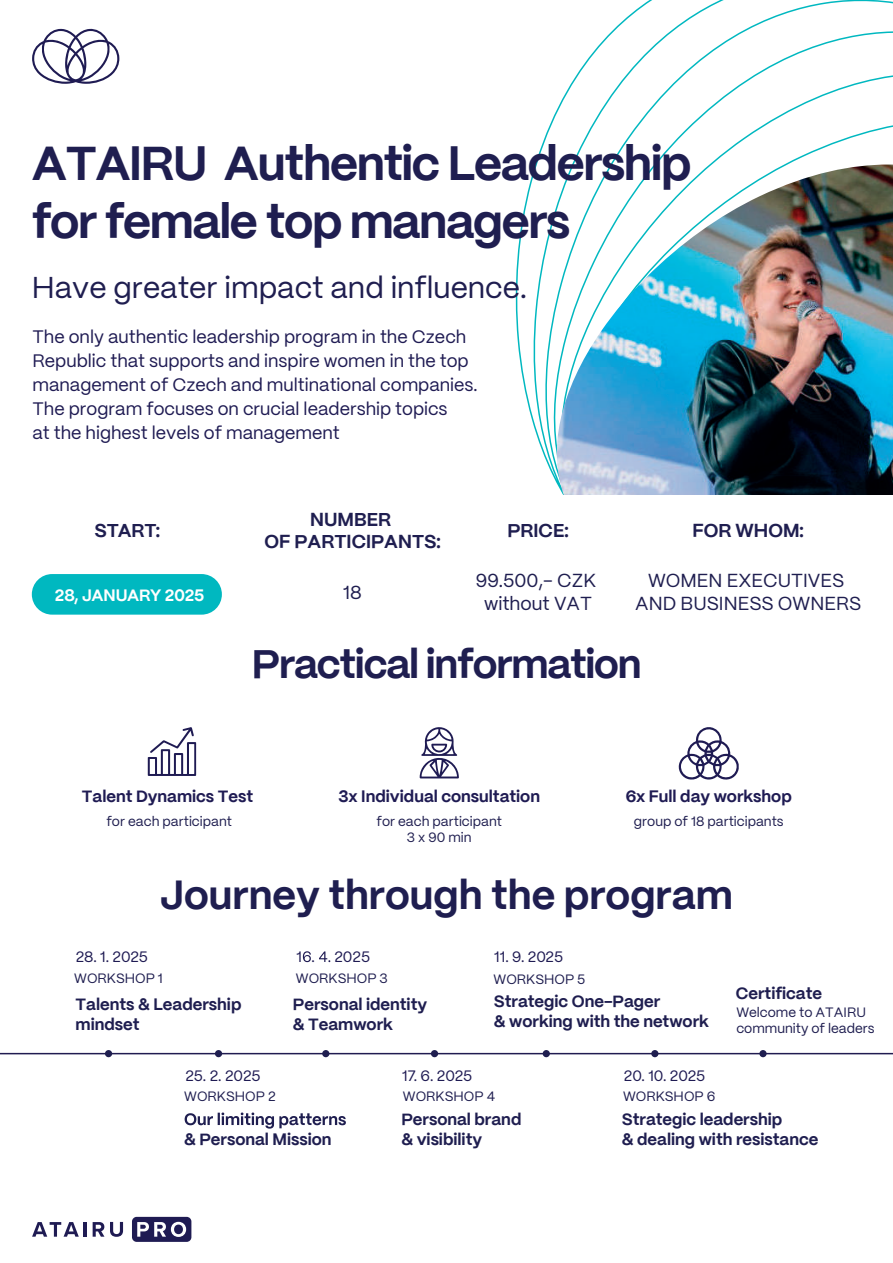
<style>
.page{position:relative;width:893px;height:1263px;background:#fff}
.page>*{position:absolute;margin:0;border:0;box-sizing:border-box;transform-origin:0 0}
.t1{font:700 48px/57.6px "PP Mori";letter-spacing:-.03em;color:#1f1e50}
.t2{font:700 40.5px "PP Mori";color:#1f1e50}
.t3{font:700 40.5px "PP Mori";letter-spacing:-.03em;color:#1f1e50}
.t4{font:30px "PP Mori";color:#1f1e50}
.t5{font:18.75px/22.5px "PP Mori";color:#1f1e50;text-align:center}
.t6{font:700 18.75px/22.5px "PP Mori";color:#1f1e50;text-align:center}
.t7{font:18px/24px "PP Mori";color:#1f1b53}
.t8{font:700 16.5px/19.8px "PP Mori";color:#1f1e50}
.t9{font:700 16.5px "PP Mori";color:#1f1b53}
.t10{font:700 16.5px "PP Mori";letter-spacing:-.005em;color:#fff}
.t11{font:15px "PP Mori";color:#1f1b53}
.t12{font:13.5px/16.2px "PP Mori";color:#1f1e50;text-align:center}
</style>
<div class="page">
<svg style="left:515px;top:0;width:378px;height:463px"></svg>
<img style="left:547px;top:165px;width:346px;height:330px">
<svg style="left:32px;top:28px;width:88px;height:56px"></svg>
<div style="left:32px;top:574px;width:190px;height:41px;background:#00b8c0;border-radius:20px"></div>
<hr style="left:0;top:1053px;width:893px;height:1px;background:#211c51">
<svg style="left:185px;top:1112px;width:161px;height:16px"></svg>
<div style="left:105px;top:1050px;width:7px;height:7px;background:#1f1e50;border-radius:50%"></div>
<div style="left:215px;top:1050px;width:7px;height:7px;background:#1f1e50;border-radius:50%"></div>
<div style="left:322px;top:1050px;width:7px;height:7px;background:#1f1e50;border-radius:50%"></div>
<div style="left:431px;top:1050px;width:7px;height:7px;background:#1f1e50;border-radius:50%"></div>
<div style="left:543px;top:1050px;width:7px;height:7px;background:#1f1e50;border-radius:50%"></div>
<div style="left:651px;top:1050px;width:7px;height:7px;background:#1f1e50;border-radius:50%"></div>
<svg style="left:148px;top:727px;width:48px;height:49px"></svg>
<svg style="left:678px;top:727px;width:61px;height:53px"></svg>
<svg style="left:420px;top:727px;width:39px;height:51px"></svg>
<svg style="left:93px;top:1222px;width:11px;height:15px"></svg>
<svg style="left:110px;top:1222px;width:13px;height:15px"></svg>
<svg style="left:32px;top:1222px;width:47px;height:15px"></svg>
<hr style="left:83px;top:1222px;width:4px;height:15px;background:#1f1b53">
<div style="left:132px;top:1217px;width:59px;height:25px;background:#1f1b53;border-radius:5px"></div>
<svg style="left:137px;top:1222px;width:49px;height:15px"></svg>
<div style="left:759px;top:1050px;width:8px;height:7px;background:#1f1e50;border-radius:50%"></div>
<svg style="left:303px;top:951px;width:8px;height:11px"></svg>
<svg style="left:319px;top:951px;width:11px;height:11px"></svg>
<h1 class="t1" style="left:32px;top:132px;width:661px">ATAIRU Authentic Leadership for female top managers</h1>
<h3 class="t4" style="left:32px;top:262px;width:497px">Have greater impact and influence.</h3>
<p class="t7" style="left:32px;top:324px;width:447px">The only authentic leadership program in the Czech Republic that supports and inspire women in the top management of Czech and multinational companies.<br>The program focuses on crucial leadership topics<br>at the highest levels of management</p>
<p class="t6" style="left:264px;top:507px;width:178px">NUMBER<br>OF PARTICIPANTS:</p>
<p class="t5" style="left:343px;top:580px;width:20px">18</p>
<p class="t6" style="left:94px;top:518px;width:67px">START:</p>
<p class="t6" style="left:507px;top:518px;width:63px">PRICE:</p>
<p class="t5" style="left:476px;top:568px;width:122px">99.500,- CZK without VAT</p>
<p class="t10" style="left:55px;top:580px;width:151px">28, JANUARY 2025</p>
<p class="t6" style="left:692px;top:518px;width:113px">FOR WHOM:</p>
<p class="t5" style="left:635px;top:568px;width:227px">WOMEN EXECUTIVES<br>AND BUSINESS OWNERS</p>
<h2 class="t3" style="left:252px;top:628px;width:391px">Practical information</h2>
<p class="t9" style="left:82px;top:782px;width:173px">Talent Dynamics Test</p>
<p class="t9" style="left:339px;top:782px;width:203px">3x Individual consultation</p>
<p class="t9" style="left:626px;top:782px;width:168px">6x Full day workshop</p>
<p class="t12" style="left:107px;top:812px;width:127px">for each participant</p>
<p class="t12" style="left:377px;top:812px;width:127px">for each participant<br>3 x 90 min</p>
<p class="t12" style="left:634px;top:812px;width:151px">group of 18 participants</p>
<h2 class="t2" style="left:160px;top:859px;width:574px">Journey through the program</h2>
<p class="t11" style="left:76px;top:944px;width:74px">28. 1. 2025</p>
<p class="t11" style="left:296px;top:944px;width:75px">1 . 2025</p>
<p class="t12" style="left:296px;top:970px;width:93px">WORKSHOP 3</p>
<p class="t12" style="left:74px;top:970px;width:90px">WORKSHOP 1</p>
<p class="t8" style="left:76px;top:993px;width:167px">Talents &amp; Leadership mindset</p>
<p class="t8" style="left:293px;top:993px;width:136px">Personal identity &amp; Teamwork</p>
<p class="t11" style="left:494px;top:944px;width:70px">11. 9. 2025</p>
<p class="t12" style="left:494px;top:970px;width:93px">WORKSHOP 5</p>
<p class="t8" style="left:494px;top:990px;width:216px">Strategic One-Pager<br>&amp; working with the network</p>
<p class="t11" style="left:185px;top:1062px;width:77px">25. 2. 2025</p>
<p class="t11" style="left:402px;top:1062px;width:72px">17. 6. 2025</p>
<p class="t11" style="left:624px;top:1062px;width:83px">20. 10. 2025</p>
<p class="t8" style="left:736px;top:982px;width:88px">Certificate</p>
<p class="t12" style="left:736px;top:1003px;width:140px;text-align:left">Welcome to ATAIRU community of leaders</p>
<p class="t12" style="left:184px;top:1087px;width:93px">WORKSHOP 2</p>
<p class="t8" style="left:184px;top:1128px;width:149px">&amp; Personal Mission</p>
<p class="t12" style="left:403px;top:1087px;width:94px">WORKSHOP 4</p>
<p class="t8" style="left:401px;top:1108px;width:122px">Personal brand &amp; visibility</p>
<p class="t12" style="left:623px;top:1087px;width:94px">WORKSHOP 6</p>
<p class="t8" style="left:622px;top:1108px;width:198px">Strategic leadership<br>&amp; dealing with resistance</p>
</div>
